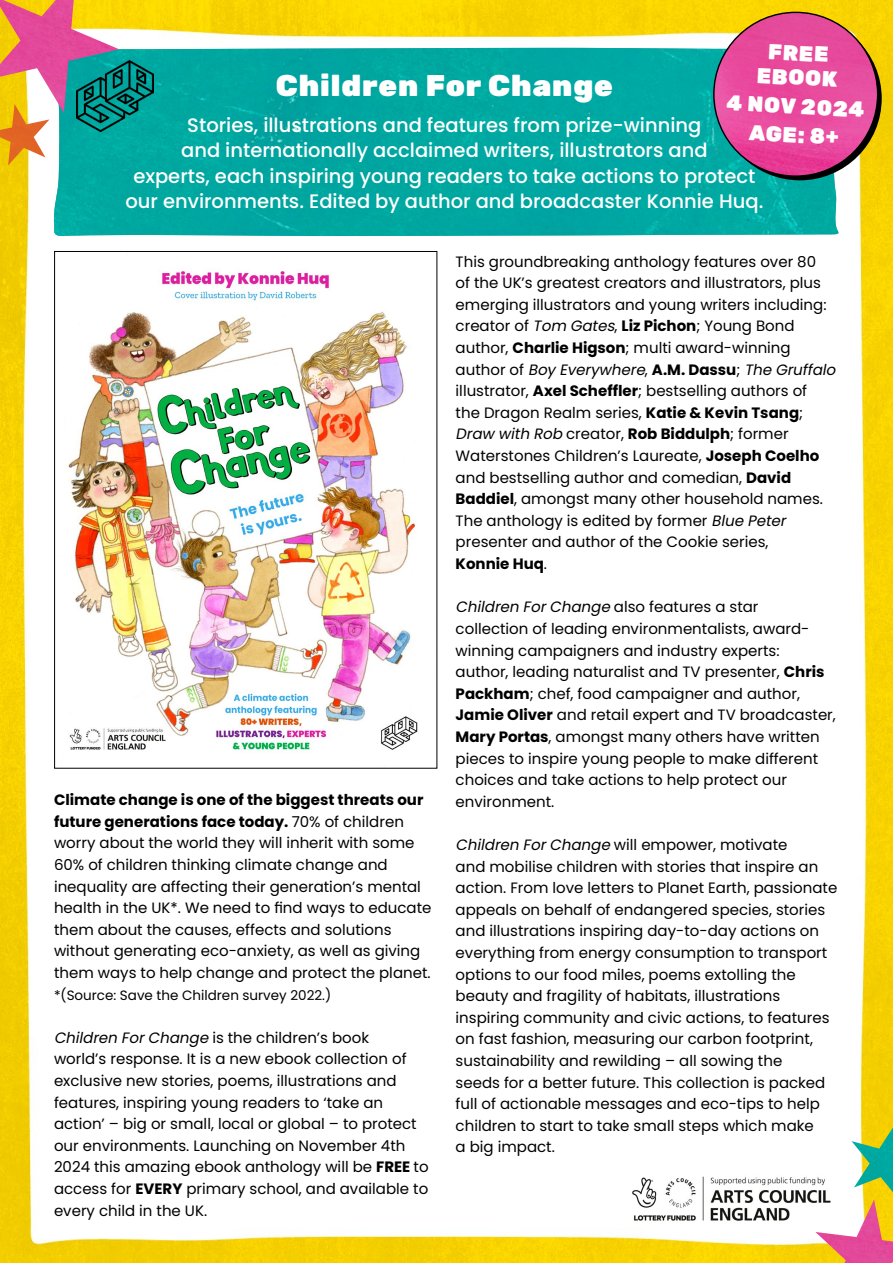
<style>
.page{position:relative;width:893px;height:1263px;background:#fff}
.page>*{position:absolute;margin:0;border:0;box-sizing:border-box;transform-origin:0 0}
.t1{font:300 30px "Rubik";letter-spacing:.03em;color:#fff}
.t2{font:300 21.6px/24.5px "Rubik";color:#fff;text-align:center}
.t3{font:500 19.5px/25.5px "Poppins";color:#fff;text-align:center}
.t4{font:15px/21.6px "Poppins";color:#000}
.t5{font:13.5px "Poppins";color:#000}
.s1{font-weight:700}
.s2{font-style:italic}
</style>
<div class="page">
<img style="left:0;top:0;width:893px;height:1263px">
<div style="left:52px;top:48px;width:788px;height:188px;background:#00a7a1"></div>
<img style="left:0;top:113px;width:50px;height:52px">
<img style="left:0;top:0;width:119px;height:113px">
<img style="left:852px;top:1127px;width:41px;height:65px">
<div style="left:718px;top:17px;width:164px;height:163px;background:#000;border-radius:50%"></div>
<img style="left:714px;top:12px;width:164px;height:164px;border-radius:82px">
<img style="left:56px;top:253px;width:379px;height:514px">
<img style="left:621px;top:1169px;width:218px;height:59px">
<img style="left:76px;top:60px;width:77px;height:71px">
<img style="left:815px;top:1199px;width:78px;height:64px">
<h2 class="t2" style="left:759px;top:40px;width:82px;rotate:3deg">FREE<br>EBOOK</h2>
<h2 class="t2" style="left:727px;top:89px;width:140px;line-height:28.8px;rotate:3deg">4 NOV 2024<br>AGE: 8+</h2>
<h1 class="t1" style="left:276px;top:64px;width:339px">Children For Change</h1>
<p class="t3" style="left:125px;top:112px;width:639px">Stories, illustrations and features from prize-winning<br>and internationally acclaimed writers, illustrators and<br>experts, each inspiring young readers to take actions to protect our environments. Edited by author and broadcaster Konnie Huq.</p>
<p class="t4" style="left:54px;top:789px;width:379px"><span class="s1">Climate change is one of the biggest threats our future generations face today.</span> 70% of children worry about the world they will inherit with some 60% of children thinking climate change and inequality are affecting their generation’s mental health in the UK*. We need to find ways to educate them about the causes, effects and solutions without generating eco-anxiety, as well as giving them ways to help change and protect the planet.</p>
<p class="t5" style="left:54px;top:987px;width:279px">*(Source: Save the Children survey 2022.)</p>
<p class="t4" style="left:54px;top:1027px;width:376px"><span class="s2">Children ForChange</span> is the children’s book<br>world’s response. It is a new ebook collection of exclusive new stories, poems, illustrations and features, inspiring young readers to ‘take an action’ – big or small, local or global – to protect our environments. Launching on November 4th 2024 this amazing ebook anthology will be <span class="s1">FREE</span> to access for <span class="s1">EVERY</span> primary school, and available to every child in the UK.</p>
<p class="t4" style="left:456px;top:251px;width:386px">This groundbreaking anthology features over 80<br>of the UK’s greatest creators and illustrators, plus emerging illustrators and young writers including: creator of <span class="s2">Tom Gates</span>, <span class="s1">Liz Pichon</span>; Young Bond author, <span class="s1">Charlie Higson</span>; multi award-winning<br>a u t h o r o f <span class="s2">Boy Everywhere</span>, <span class="s1">A . M . D a s s u</span> ; <span class="s2">The Gruffalo </span>illustrator, <span class="s1">Axel Scheffler</span>; bestselling authors of<br>the Dragon Realm series, <span class="s1">Katie &amp; Kevin Tsang</span>; <span class="s2">Draw with Rob</span> creator, <span class="s1">Rob Biddulph</span>; former Waterstones Children’s Laureate, <span class="s1">Joseph Coelho </span>and bestselling author and comedian, <span class="s1">David Baddiel</span>, amongst many other household names.<br>The anthology is edited by former <span class="s2">Blue Peter </span>presenter and author of the Cookie series,<br><span class="s1">Konnie Huq</span>.</p>
<p class="t4" style="left:456px;top:596px;width:382px"><span class="s2">Children ForChange</span> a l s o fe a t u re s a sta r<br>collection of leading environmentalists, award&shy;winning campaigners and industry experts: author, leading naturalist and TV presenter, <span class="s1">Chris Packham</span>; chef, food campaigner and author, <span class="s1">Jamie Oliver</span> and retail expert and TV broadcaster, <span class="s1">Mary Portas</span>, amongst many others have written pieces to inspire young people to make different choices and take actions to help protect our environment.</p>
<p class="t4" style="left:456px;top:834px;width:383px"><span class="s2">Children ForChange</span> will empower, motivate<br>and mobilise children with stories that inspire an action. From love letters to Planet Earth, passionate appeals on behalf of endangered species, stories and illustrations inspiring day-to-day actions on everything from energy consumption to transport options to our food miles, poems extolling the beauty and fragility of habitats, illustrations inspiring community and civic actions, to features on fast fashion, measuring our carbon footprint, sustainability and rewilding – all sowing the<br>seeds for a better future. This collection is packed full of actionable messages and eco-tips to help children to start to take small steps which make<br>a big impact.</p>
</div>
